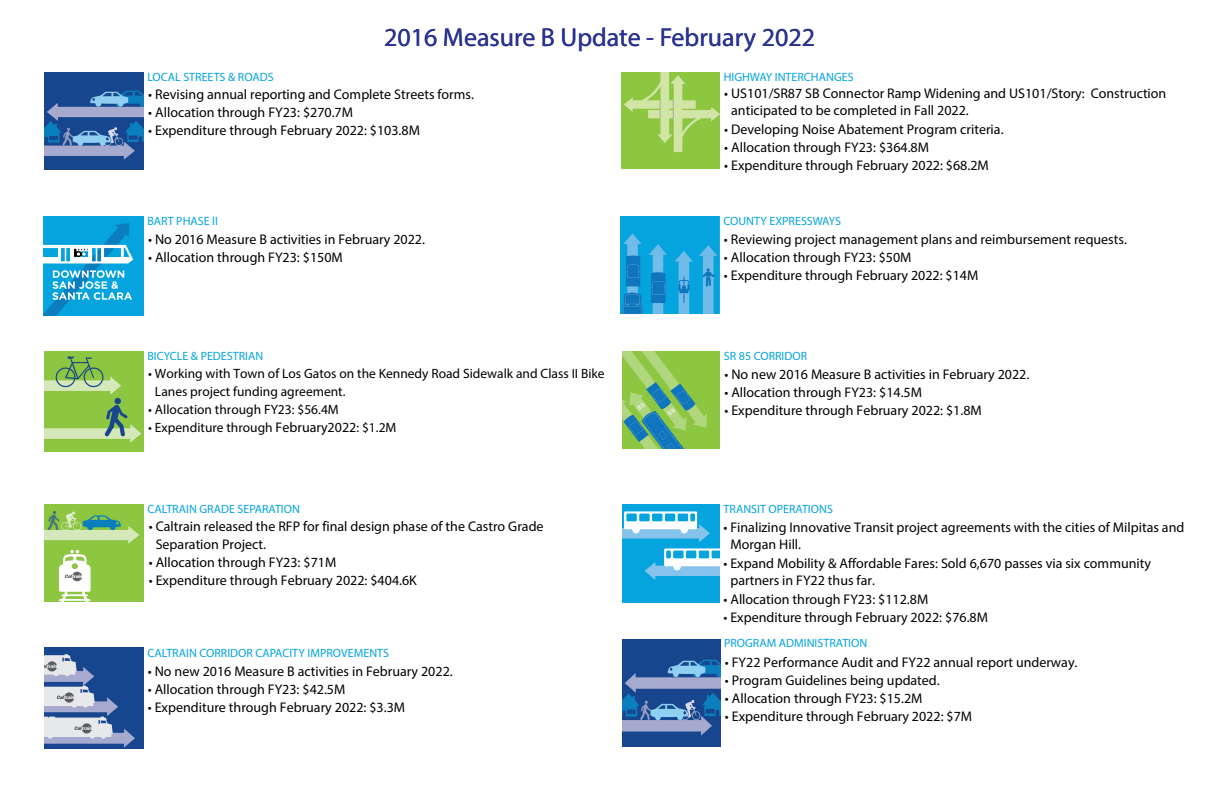
<style>
.page{position:relative;width:1224px;height:792px;background:#fff}
.page>*{position:absolute;margin:0;border:0;box-sizing:border-box;transform-origin:0 0}
.t1{font:26px "Myriad Pro";color:#17468e}
.t2{font:14px/17.4px "Myriad Pro";color:#000}
.t3{font:14px "Myriad Pro";color:#020202}
.t4{font:13.5px/18px "Myriad Pro";color:#000}
.t5{font:12px "Myriad Pro";color:#05a4de}
.s1{color:#000}
.s2{font-size:14px}
</style>
<div class="page">
<img style="left:45px;top:72px;width:99px;height:97px">
<img style="left:44px;top:216px;width:100px;height:100px">
<img style="left:44px;top:351px;width:100px;height:100px">
<img style="left:44px;top:648px;width:100px;height:101px">
<img style="left:45px;top:504px;width:99px;height:97px">
<img style="left:621px;top:216px;width:99px;height:98px">
<img style="left:621px;top:72px;width:99px;height:96px">
<img style="left:623px;top:351px;width:97px;height:98px">
<img style="left:622px;top:504px;width:98px;height:99px">
<img style="left:622px;top:639px;width:98px;height:107px">
<p class="t5" style="left:147px;top:69px;width:128px">LOCAL STREETS &amp; ROADS</p>
<h1 class="t1" style="left:384px;top:21px;width:432px">2016 Measure B Update - February 2022</h1>
<p class="t5" style="left:724px;top:69px;width:131px">HIGHWAY INTERCHANGES</p>
<p class="t2" style="left:148px;top:86px;width:327px">• Revising annual reporting and Complete Streets forms.</p>
<p class="t2" style="left:148px;top:104px;width:206px">• Allocation through FY23: $270.7M</p>
<p class="t2" style="left:148px;top:122px;width:273px">• Expenditure through February 2022: $103.8M</p>
<p class="t2" style="left:731px;top:84px;width:437px;text-indent:-7px">• US101/SR87 SB Connector Ramp Widening and US101/Story: Construction anticipated to be completed in Fall 2022.</p>
<p class="t2" style="left:724px;top:120px;width:281px">• Developing Noise Abatement Program criteria.</p>
<p class="t2" style="left:724px;top:139px;width:206px">• Allocation through FY23: $364.8M</p>
<p class="t2" style="left:724px;top:157px;width:266px">• Expenditure through February 2022: $68.2M</p>
<p class="t5" style="left:147px;top:213px;width:72px">BART PHASE II</p>
<p class="t5" style="left:724px;top:214px;width:119px">COUNTY EXPRESSWAYS</p>
<p class="t2" style="left:148px;top:230px;width:278px">• No 2016 Measure B activities in February 2022.</p>
<p class="t2" style="left:148px;top:248px;width:196px">• Allocation through FY23: $150M</p>
<p class="t3" style="left:724px;top:231px;width:404px">• Reviewing project management plans and reimbursement requests.</p>
<p class="t3" style="left:724px;top:249px;width:189px">• Allocation through FY23: $50M</p>
<p class="t3" style="left:724px;top:267px;width:256px">• Expenditure through <span class="s1">February 2022</span>: $14M</p>
<p class="t5" style="left:147px;top:348px;width:117px">BICYCLE &amp; PEDESTRIAN</p>
<p class="t5" style="left:724px;top:348px;width:85px">SR 85 CORRIDOR</p>
<p class="t4" style="left:155px;top:364px;width:451px;text-indent:-7px">• Working with Town of Los Gatos on the Kennedy Road Sidewalk and Class II Bike<br>Lanes project funding agreement.</p>
<p class="t4" style="left:148px;top:400px;width:192px">• Allocation through FY23: $56.4M</p>
<p class="t4" style="left:148px;top:418px;width:250px">• Expenditure through <span class="s2">February2022</span>: $1.2M</p>
<p class="t2" style="left:724px;top:365px;width:306px">• No new 2016 Measure B activities in February 2022.</p>
<p class="t2" style="left:724px;top:384px;width:199px">• Allocation through FY23: $14.5M</p>
<p class="t2" style="left:724px;top:402px;width:259px">• Expenditure through February 2022: $1.8M</p>
<p class="t5" style="left:147px;top:501px;width:154px">CALTRAIN GRADE SEPARATION</p>
<p class="t5" style="left:724px;top:501px;width:111px">TRANSIT OPERATIONS</p>
<p class="t2" style="left:156px;top:518px;width:389px;text-indent:-7px">• Caltrain released the RFP for final design phase of the Castro Grade<br>Separation Project.</p>
<p class="t2" style="left:149px;top:554px;width:189px">• Allocation through FY23: $71M</p>
<p class="t2" style="left:149px;top:572px;width:270px">• Expenditure through February 2022: $404.6K</p>
<p class="t5" style="left:147px;top:645px;width:243px">CALTRAIN CORRIDOR CAPACITY IMPROVEMENTS</p>
<p class="t2" style="left:148px;top:662px;width:306px">• No new 2016 Measure B activities in February 2022.</p>
<p class="t2" style="left:148px;top:680px;width:199px">• Allocation through FY23: $42.5M</p>
<p class="t2" style="left:148px;top:698px;width:259px">• Expenditure through February 2022: $3.3M</p>
<p class="t2" style="left:730px;top:518px;width:455px;text-indent:-7px">• Finalizing Innovative Transit project agreements with the cities of Milpitas and<br>Morgan Hill.</p>
<p class="t2" style="left:730px;top:554px;width:422px;text-indent:-7px">• Expand Mobility &amp; Affordable Fares: Sold 6,670 passes via six community partners in FY22 thus far.</p>
<p class="t2" style="left:724px;top:590px;width:206px">• Allocation through FY23: $112.8M</p>
<p class="t2" style="left:724px;top:608px;width:266px">• Expenditure through February 2022: $76.8M</p>
<p class="t2" style="left:725px;top:653px;width:354px">• FY22 Performance Audit and FY22 annual report underway.</p>
<p class="t2" style="left:725px;top:671px;width:216px">• Program Guidelines being updated.</p>
<p class="t2" style="left:725px;top:689px;width:199px">• Allocation through FY23: $15.2M</p>
<p class="t2" style="left:725px;top:707px;width:249px">• Expenditure through February 2022: $7M</p>
<p class="t5" style="left:724px;top:636px;width:145px">PROGRAM ADMINISTRATION</p>
</div>
